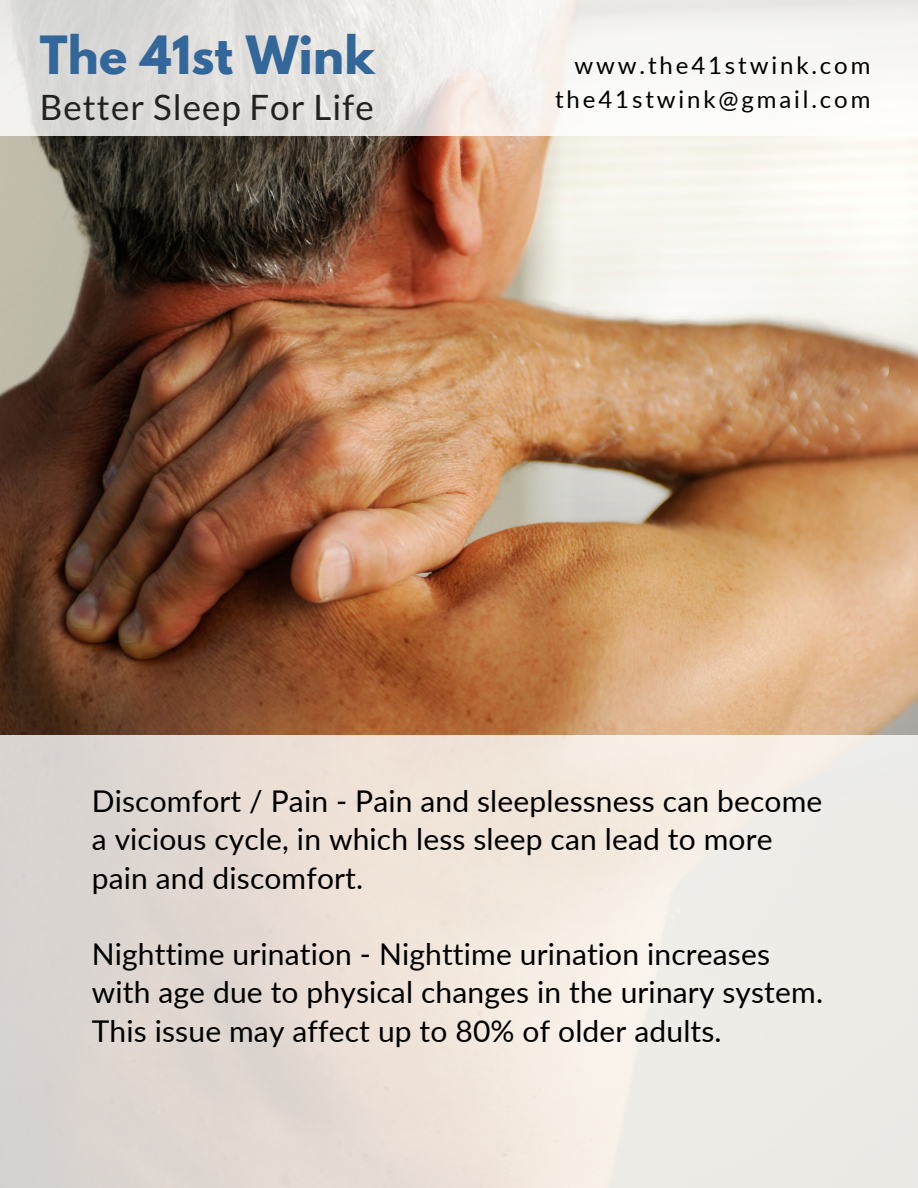
<style>
.page{position:relative;width:918px;height:1188px;background:#fff}
.page>*{position:absolute;margin:0;border:0;box-sizing:border-box;transform-origin:0 0}
.t1{font:700 46.8px "League Spartan";letter-spacing:.005em;color:#369}
.t2{font:35.1px "Lato";letter-spacing:.03em;color:#222}
.t3{font:30px/38.2px "Lato";letter-spacing:.005em;color:#000}
.t4{font:24px "Lato";letter-spacing:.12em;color:#000}
</style>
<div class="page">
<img style="left:0;top:136px;width:918px;height:600px">
<svg style="left:0;top:0;width:918px;height:136px"></svg>
<div style="left:0;top:736px;width:918px;height:452px;background:linear-gradient(to right,#ded3cc,#f6f3eb)"></div>
<p class="t1" style="left:40px;top:32px;width:336px">The 41st Wink</p>
<p class="t2" style="left:40px;top:85px;width:335px">Better Sleep For Life</p>
<p class="t4" style="left:574px;top:50px;width:298px">www.the41stwink.com</p>
<p class="t4" style="left:555px;top:84px;width:317px">the41stwink@gmail.com</p>
<p class="t3" style="left:92px;top:782px;width:732px">Discomfort / Pain - Pain and sleeplessness can become a vicious cycle, in which less sleep can lead to more pain and discomfort.</p>
<p class="t3" style="left:92px;top:935px;width:733px">Nighttime urination - Nighttime urination increases with age due to physical changes in the urinary system.<br>This issue may affect up to 80% of older adults.</p>
</div>
